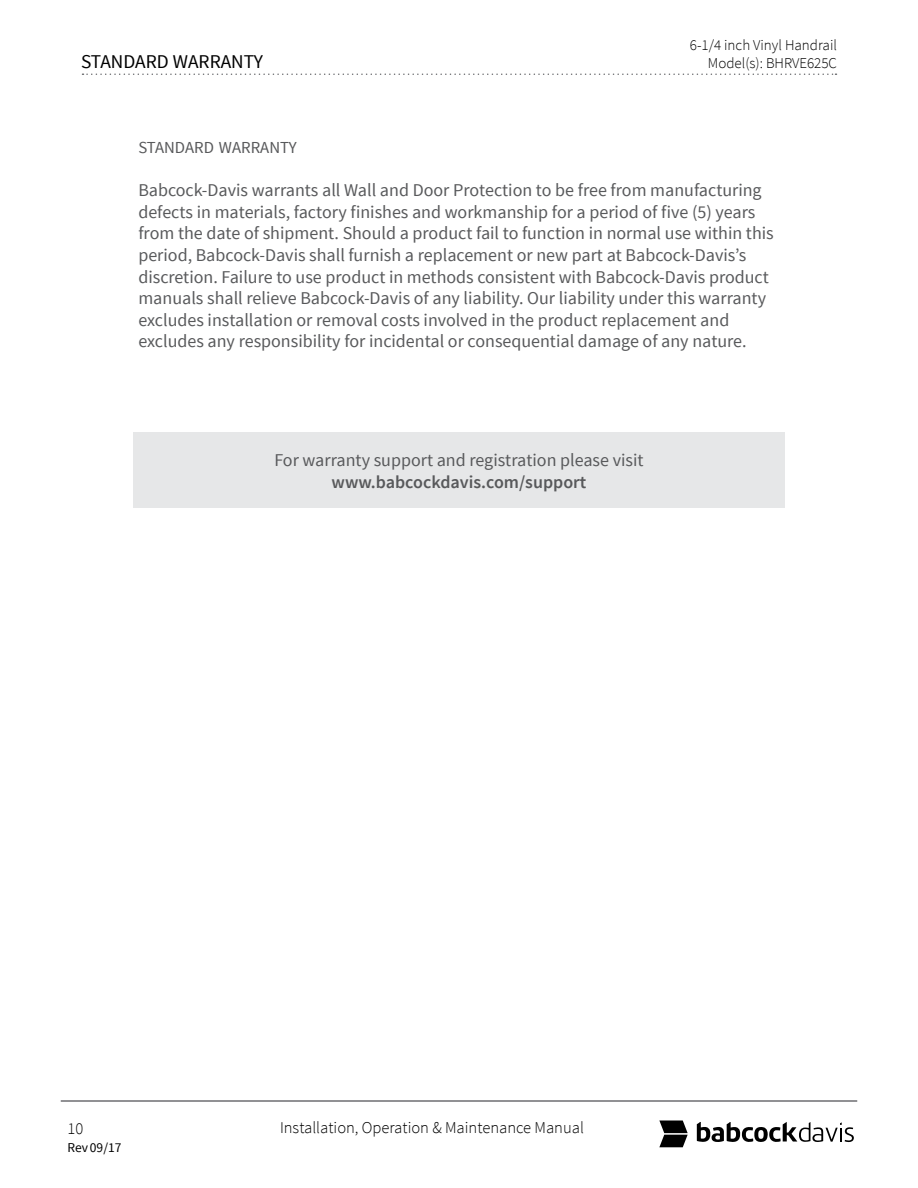
<style>
.page{position:relative;width:918px;height:1188px;background:#fff}
.page>*{position:absolute;margin:0;border:0;box-sizing:border-box;transform-origin:0 0}
.t1{font:19.5px "Source Sans Pro";color:#000}
.t2{font:18px/21.6px "Source Sans Pro";color:#58595b}
.t3{font:600 18px "Source Sans Pro";color:#58595b}
.t4{font:16.8px "Source Sans Pro";color:#58595b}
.t5{font:300 16.5px "Source Sans Pro";color:#000}
.t6{font:300 15px/18px "Source Sans Pro";color:#000;text-align:right}
.t7{font:13.5px "Source Sans Pro";color:#000}
</style>
<div class="page">
<hr style="left:61px;top:1100px;width:796px;height:2px;background:#6d6e71">
<svg style="left:82px;top:74px;width:754px;height:1px"></svg>
<svg style="left:659px;top:1120px;width:29px;height:27px"></svg>
<svg style="left:697px;top:1122px;width:157px;height:20px"></svg>
<div style="left:133px;top:432px;width:652px;height:76px;background:#e6e7e8"></div>
<p class="t1" style="left:81px;top:49px;width:12px">standard</p>
<p class="t1" style="left:173px;top:49px;width:13px">warrant</p>
<p class="t1" style="left:254px;top:49px;width:11px">y</p>
<p class="t6" style="left:690px;top:36px;width:149px">6-1/4 inch Vinyl Handrail<br>Model(s): BHRVE625C</p>
<p class="t4" style="left:138px;top:137px;width:160px">STANDARD WARRANTY</p>
<p class="t2" style="left:138px;top:180px;width:637px">Babcock-Davis warrants all Wall and Door Protection to be free from manufacturing defects in materials, factory finishes and workmanship for a period of five (5) years from the date of shipment. Should a product fail to function in normal use within this period, Babcock-Davis shall furnish a replacement or new part at Babcock-Davis’s discretion. Failure to use product in methods consistent with Babcock-Davis product manuals shall relieve Babcock-Davis of any liability. Our liability under this warranty excludes installation or removal costs involved in the product replacement and excludes any responsibility for incidental or consequential damage of any nature.</p>
<p class="t2" style="left:274px;top:450px;width:371px">For warranty support and registration please visit</p>
<p class="t3" style="left:332px;top:470px;width:256px">www.babcockdavis.com/support</p>
<p class="t5" style="left:68px;top:1119px;width:17px">10</p>
<p class="t7" style="left:68px;top:1140px;width:55px">Rev 09/17</p>
<p class="t5" style="left:280px;top:1117px;width:305px">Installation, Operation &amp; Maintenance Manual</p>
</div>
